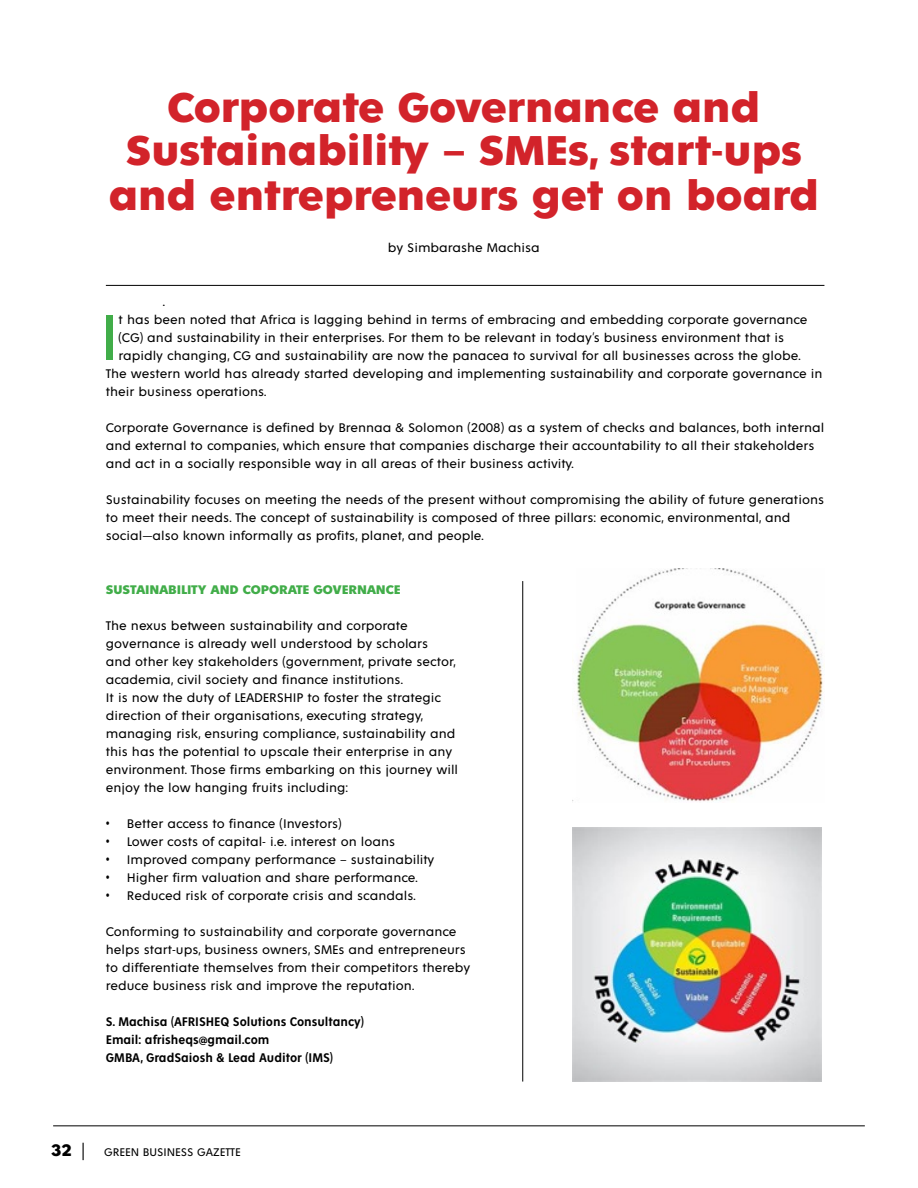
<style>
.page{position:relative;width:918px;height:1188px;background:#fff}
.page>*{position:absolute;margin:0;border:0;box-sizing:border-box;transform-origin:0 0}
.t1{font:69.6px "Fenomen Sans";color:#41ad49}
.t2{font:700 45px/44.2px "Fenomen Sans";color:#d2232a;text-align:center}
.t3{font:700 18px "Fenomen Sans";color:#000}
.t4{font:13.5px/18px "Fenomen Sans";color:#000}
.t5{font:700 13.5px/18px "Fenomen Sans SCN Semi";color:#000}
.t6{font:700 13.5px "Fenomen Sans";color:#41ad49}
.t7{font:12px "Fenomen Sans";color:#000}
.s1{font-family:"Arial Narrow"}
</style>
<div class="page">
<svg style="left:83px;top:1143px;width:1px;height:17px"></svg>
<hr style="left:53px;top:1126px;width:812px;height:1px;background:#000">
<img style="left:572px;top:827px;width:250px;height:255px">
<img style="left:572px;top:568px;width:251px;height:234px">
<hr style="left:522px;top:581px;width:1px;height:501px;background:#000">
<hr style="left:106px;top:285px;width:718px;height:1px;background:#000">
<h2 class="t2" style="left:109px;top:85px;width:712px">Corporate Governance and<br>Sustainability – SMEs, start-ups and entrepreneurs get on board</h2>
<p class="t4" style="left:388px;top:239px;width:154px">by Simbarashe Machisa</p>
<p class="t4" style="left:163px;top:293px;width:4px">.</p>
<h1 class="t1" style="left:100px;top:301px;width:20px">I</h1>
<p class="t4" style="left:119px;top:311px;width:691px">t has been noted that Africa is lagging behind in terms of embracing and embedding corporate governance</p>
<p class="t4" style="left:119px;top:329px;width:667px">(CG) and sustainability in their enterprises. For them to be relevant in today’s business environment that is</p>
<p class="t4" style="left:119px;top:347px;width:684px">rapidly changing, CG and sustainability are now the panacea to survival for all businesses across the globe.</p>
<p class="t4" style="left:106px;top:365px;width:718px">The western world has already started developing and implementing sustainability and corporate governance in</p>
<p class="t4" style="left:106px;top:383px;width:163px">their business operations.</p>
<p class="t4" style="left:106px;top:419px;width:720px">Corporate Governance is defined by Brennaa &amp; Solomon (2008) as a system of checks and balances, both internal and external to companies, which ensure that companies discharge their accountability to all their stakeholders and act in a socially responsible way in all areas of their business activity.</p>
<p class="t4" style="left:106px;top:491px;width:720px">Sustainability focuses on meeting the needs of the present without compromising the ability of future generations to meet their needs. The concept of sustainability is composed of three pillars: economic, environmental, and social—also known informally as profits, planet, and people.</p>
<p class="t6" style="left:106px;top:582px;width:296px">SUSTAINABILITY AND COPORATE GOVERNANCE</p>
<p class="t4" style="left:106px;top:617px;width:354px">The nexus between sustainability and corporate governance is already well understood by scholars<br>and other key stakeholders (government, private sector, academia, civil society and finance institutions.<br>It is now the duty of LEADERSHIP to foster the strategic direction of their organisations, executing strategy, managing risk, ensuring compliance, sustainability and this has the potential to upscale their enterprise in any environment. Those firms embarking on this journey will enjoy the low hanging fruits including:</p>
<p class="t4" style="left:106px;top:815px;width:237px"><span class="s1">•</span> Better access to finance (Investors)</p>
<p class="t4" style="left:106px;top:833px;width:291px"><span class="s1">•</span> Lower costs of capital- i.e. interest on loans</p>
<p class="t4" style="left:106px;top:851px;width:330px"><span class="s1">•</span> Improved company performance – sustainability</p>
<p class="t4" style="left:106px;top:869px;width:314px"><span class="s1">•</span> Higher firm valuation and share performance.</p>
<p class="t4" style="left:106px;top:887px;width:312px"><span class="s1">•</span> Reduced risk of corporate crisis and scandals.</p>
<p class="t4" style="left:106px;top:923px;width:366px">Conforming to sustainability and corporate governance helps start-ups, business owners, SMEs and entrepreneurs to differentiate themselves from their competitors thereby reduce business risk and improve the reputation.</p>
<p class="t5" style="left:106px;top:1013px;width:260px">S. Machisa (AFRISHEQ Solutions Consultancy)<br>Email: afrisheqs@gmail.com<br>GMBA, GradSaiosh &amp; Lead Auditor (IMS)</p>
<h3 class="t3" style="left:51px;top:1141px;width:22px">32</h3>
<p class="t7" style="left:104px;top:1146px;width:138px">GREEN BUSINESS GAZETTE</p>
</div>
